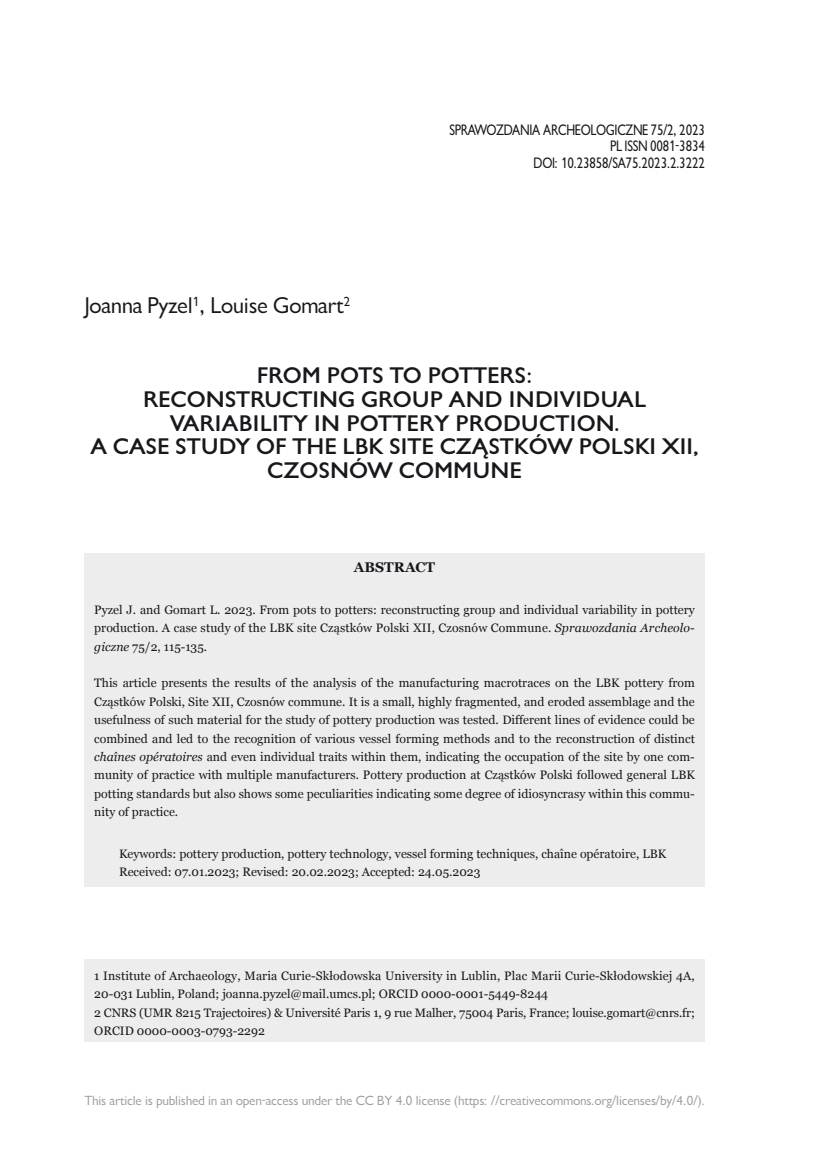
<style>
.page{position:relative;width:819px;height:1166px;background:#fff}
.page>*{position:absolute;margin:0;border:0;box-sizing:border-box;transform-origin:0 0}
.t1{font:700 21px/23.6px "Gilead CEFN";color:#1a171c;text-align:center}
.t2{font:21px "Gilead CEFN";color:#1a171c}
.t3{font:14px/16.8px "Gilead C Cnd EFN";color:#1a171c;text-align:right}
.t4{font:700 14px "Georgia";color:#1a171c}
.t5{font:12.25px/18.4px "Georgia";color:#1a171c;text-align:justify}
.t6{font:12.25px "Gilead CEFN";color:#9d9ea0}
.s1{font-style:italic}
</style>
<div class="page">
<div style="left:84px;top:553px;width:620px;height:333px;background:#ededee"></div>
<div style="left:84px;top:959px;width:620px;height:83px;background:#ededee"></div>
<h1 class="t2" style="left:84px;top:293px;width:267px">Joanna Pyzel<sup>1</sup>, Louise Gomart<sup>2</sup></h1>
<p class="t3" style="left:449px;top:121px;width:257px">SPRAWOZDANIA ARCHEOLOGICZNE 75/2, 2023<br>PL ISSN 0081-3834<br>DOI: 10.23858/SA75.2023.2.3222</p>
<h1 class="t1" style="left:91px;top:364px;width:609px">FROM POTS TO POTTERS:<br>RECONSTRUCTING GROUP AND INDIVIDUAL<br>VARIABILITY IN POTTERY PRODUCTION.<br>A CASE STUDY OF THE LB K SITE CZĄSTKÓW POLSKI XII ,<br>CZOSNÓW COMMUNE</h1>
<p class="t4" style="left:354px;top:560px;width:83px">ABSTRACT</p>
<p class="t5" style="left:94px;top:600px;width:602px">Pyzel J. and Gomart L. 2023. From pots to potters: reconstructing group and individual variability in pottery production. A case study of the LBK site Cząstków Polski XII, Czosnów Commune. <span class="s1">Sprawozdania Archeolo&shy;giczne</span> 75/2, 115-135.</p>
<p class="t5" style="left:94px;top:674px;width:602px">This article presents the results of the analysis of the manufacturing macrotraces on the LBK pottery from Cząstków Polski, Site XII, Czosnów commune. It is a small, highly fragmented, and eroded assemblage and the usefulness of such material for the study of pottery production was tested. Different lines of evidence could be combined and led to the recognition of various vessel forming methods and to the reconstruction of distinct <span class="s1">chaînes opératoires</span> and even individual traits within them, indicating the occupation of the site by one com&shy;munity of practice with multiple manufacturers. Pottery production at Cząstków Polski followed general LBK potting standards but also shows some peculiarities indicating some degree of idiosyncrasy within this commu&shy;nity of practice.</p>
<p class="t5" style="left:119px;top:844px;width:548px">Keywords: pottery production, pottery technology, vessel forming techniques, chaîne opératoire, LBK<br>Received: 07.01.2023; Revised: 20.02.2023; Accepted: 24.05.2023</p>
<p class="t5" style="left:94px;top:966px;width:602px;text-align:left">1 Institute of Archaeology, Maria Curie-Skłodowska University in Lublin, Plac Marii Curie-Skłodowskiej 4A, 20-031 Lublin, Poland; joanna.pyzel@mail.umcs.pl; ORCID 0000-0001-5449-8244<br>2 CNRS (UMR 8215 Trajectoires) &amp; Université Paris 1, 9 rue Malher, 75004 Paris, France; louise.gomart@cnrs.fr; ORCID 0000-0003-0793-2292</p>
<p class="t6" style="left:84px;top:1093px;width:622px">This article is published in an open-access under the CC BY 4.0 license (https: //creativecommons.org/licenses/by/4.0/).</p>
</div>
